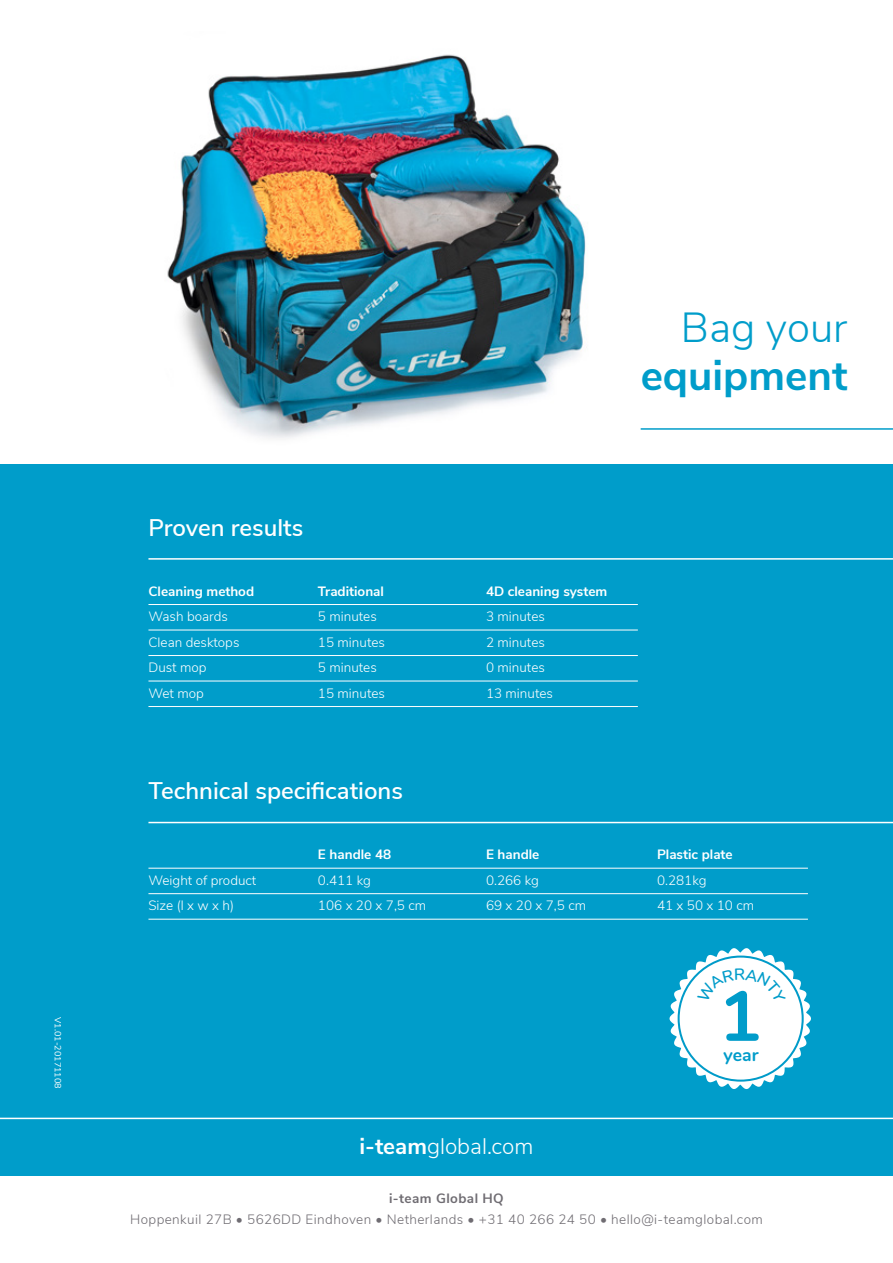
<style>
.page{position:relative;width:893px;height:1263px;background:#fff}
.page>*{position:absolute;margin:0;border:0;box-sizing:border-box;transform-origin:0 0}
.t1{font:700 70.5px "Nunito";color:#019cca}
.t2{font:700 42px "Nunito Sans";color:#009dca}
.t3{font:300 42px "Nunito Sans";color:#009dca}
.t4{font:600 24px "Nunito Sans";color:#fff}
.t5{font:300 22.5px "Nunito Sans";color:#fff}
.t6{font:700 17.7px "Nunito";color:#019cca}
.t7{font:300 13.5px "Nunito Sans";color:#fff}
.t8{font:300 13.5px "Nunito Sans";letter-spacing:.03em;color:#6f6c72}
.t9{font:700 13.5px "Nunito Sans";color:#fff}
.t10{font:700 13.5px "Nunito Sans";letter-spacing:.03em;color:#6f6c72}
.t11{font:9px "Nunito Sans";color:#fff}
.s1{font-weight:700}
</style>
<div class="page">
<img style="left:167px;top:54px;width:474px;height:384px">
<div style="left:0;top:463px;width:893px;height:712px;background:#009dca"></div>
<hr style="left:148px;top:868px;width:660px;height:1px;background:#fff">
<hr style="left:148px;top:893px;width:660px;height:1px;background:#fff">
<hr style="left:148px;top:919px;width:660px;height:1px;background:#fff">
<hr style="left:148px;top:604px;width:490px;height:1px;background:#fff">
<hr style="left:148px;top:630px;width:490px;height:1px;background:#fff">
<hr style="left:148px;top:655px;width:490px;height:1px;background:#fff">
<hr style="left:148px;top:681px;width:490px;height:1px;background:#fff">
<hr style="left:148px;top:706px;width:490px;height:1px;background:#fff">
<hr style="left:148px;top:822px;width:745px;height:1px;background:#fff">
<hr style="left:148px;top:558px;width:745px;height:2px;background:#fff">
<hr style="left:641px;top:428px;width:252px;height:2px;background:#009dca">
<hr style="left:64px;top:1175px;width:744px;height:1px;background:#009dca">
<hr style="left:0;top:1118px;width:893px;height:1px;background:#fff">
<svg style="left:669px;top:948px;width:142px;height:141px"></svg>
<p class="t11" style="left:64px;top:1017px;width:73px;rotate:90deg">V1.01-20171108</p>
<h2 class="t3" style="left:681px;top:297px;width:168px">Bag your</h2>
<h2 class="t2" style="left:641px;top:345px;width:208px">equipment</h2>
<h3 class="t4" style="left:148px;top:510px;width:156px">Proven results</h3>
<p class="t9" style="left:148px;top:581px;width:107px">Cleaning method</p>
<p class="t9" style="left:318px;top:581px;width:67px">Traditional</p>
<p class="t9" style="left:486px;top:581px;width:123px">4D cleaning system</p>
<p class="t7" style="left:148px;top:607px;width:81px">Wash boards</p>
<p class="t7" style="left:318px;top:607px;width:60px">5 minutes</p>
<p class="t7" style="left:486px;top:607px;width:60px">3 minutes</p>
<p class="t7" style="left:148px;top:632px;width:93px">Clean desktops</p>
<p class="t7" style="left:318px;top:632px;width:68px">15 minutes</p>
<p class="t7" style="left:486px;top:632px;width:60px">2 minutes</p>
<p class="t7" style="left:148px;top:658px;width:60px">Dust mop</p>
<p class="t7" style="left:318px;top:658px;width:60px">5 minutes</p>
<p class="t7" style="left:486px;top:658px;width:60px">0 minutes</p>
<p class="t7" style="left:148px;top:683px;width:57px">Wet mop</p>
<p class="t7" style="left:318px;top:683px;width:68px">15 minutes</p>
<p class="t7" style="left:486px;top:683px;width:68px">13 minutes</p>
<h3 class="t4" style="left:148px;top:773px;width:256px">Technical specifications</h3>
<p class="t9" style="left:318px;top:845px;width:75px">E handle 48</p>
<p class="t9" style="left:486px;top:845px;width:55px">E handle</p>
<p class="t9" style="left:657px;top:845px;width:77px">Plastic plate</p>
<p class="t7" style="left:148px;top:870px;width:109px">Weight of product</p>
<p class="t7" style="left:318px;top:870px;width:54px">0.411 kg</p>
<p class="t7" style="left:486px;top:870px;width:54px">0.266 kg</p>
<p class="t7" style="left:657px;top:870px;width:51px">0.281kg</p>
<p class="t7" style="left:148px;top:896px;width:87px">Size (l x w x h)</p>
<p class="t7" style="left:318px;top:896px;width:110px">106 x 20 x 7,5 cm</p>
<p class="t7" style="left:486px;top:896px;width:102px">69 x 20 x 7,5 cm</p>
<p class="t7" style="left:657px;top:896px;width:99px">41 x 50 x 10 cm</p>
<h3 class="t5" style="left:359px;top:1129px;width:175px"><span class="s1">i-team</span>global.com</h3>
<h1 class="t1" style="left:719px;top:964px;width:44px">1</h1>
<h3 class="t6" style="left:724px;top:1042px;width:36px">year</h3>
<p class="t10" style="left:389px;top:1189px;width:116px">i-team Global HQ</p>
<p class="t8" style="left:130px;top:1210px;width:634px">Hoppenkuil 27B • 5626DD Eindhoven • Netherlands • +31 40 266 24 50 • hello@i-teamglobal.com</p>
</div>
